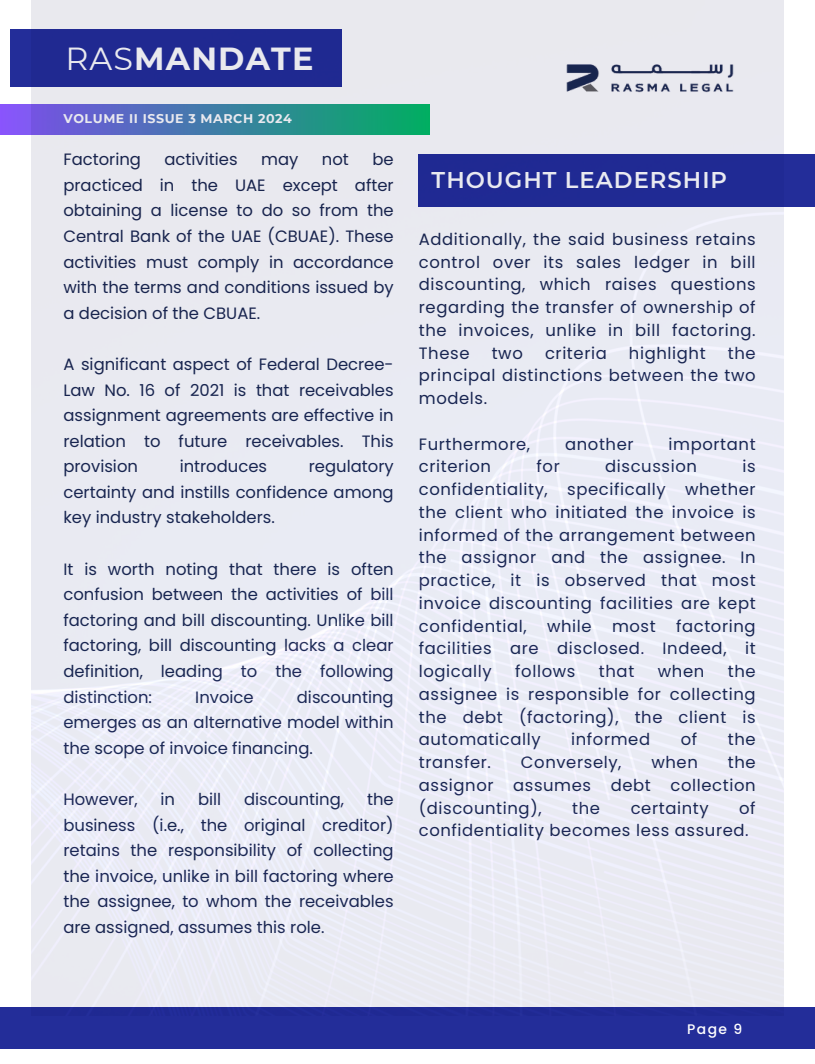
<style>
.page{position:relative;width:815px;height:1064px;background:#fff}
.page>*{position:absolute;margin:0;border:0;box-sizing:border-box;transform-origin:0 0}
.t1{font:700 31.88px "Montserrat";letter-spacing:.035em;color:#fff}
.t2{font:600 22.75px "Montserrat";letter-spacing:.045em;color:#fff}
.t3{font:16.38px/25.6px "Poppins";letter-spacing:.035em;color:#1b274e;text-align:justify}
.t4{font:16.38px "Poppins";color:#1b274e}
.t5{font:500 13.88px "Poppins";color:#fff}
.t6{font:700 12.62px "Montserrat";letter-spacing:.045em;color:#fff}
.s1{font-weight:400}
</style>
<div class="page">
<div style="left:0;top:1007px;width:815px;height:41px;background:#232d99"></div>
<div style="left:10px;top:30px;width:331px;height:57px;background:#232d99"></div>
<div style="left:419px;top:155px;width:396px;height:52px;background:#232d99"></div>
<div style="left:0;top:104px;width:429px;height:30px;background:#8558f7"></div>
<img style="left:32px;top:0;width:752px;height:1007px">
<h1 class="t1" style="left:65px;top:40px;width:249px"><span class="s1">RAS</span>MANDATE</h1>
<p class="t6" style="left:63px;top:111px;width:230px">VOLUME II ISSUE 3 MARCH 2024</p>
<p class="t4" style="left:63px;top:148px;width:79px">Factoring</p>
<p class="t4" style="left:164px;top:148px;width:75px">activities</p>
<p class="t3" style="left:261px;top:147px;width:39px">may</p>
<p class="t3" style="left:322px;top:147px;width:28px">not</p>
<p class="t3" style="left:63px;top:147px;width:332px;text-indent:309px">be practiced in the UAE except after obtaining a license to do so from the Central Bank of the UAE (CBUAE). These activities must comply in accordance with the terms and conditions issued by a decision of the CBUAE.</p>
<p class="t3" style="left:63px;top:351px;width:332px">A significant aspect of Federal Decree-Law No. 16 of 2021 is that receivables assignment agreements are effective in relation to future receivables. This provision</p>
<p class="t4" style="left:180px;top:455px;width:89px">introduces</p>
<p class="t3" style="left:63px;top:453px;width:332px;text-indent:245px">regulatory certainty and instills confidence among key industry stakeholders.</p>
<p class="t3" style="left:63px;top:556px;width:332px">It is worth noting that there is often confusion between the activities of bill factoring and bill discounting. Unlike bill factoring, bill discounting lacks a clear definition, leading to the following distinction:</p>
<p class="t3" style="left:63px;top:683px;width:332px;text-indent:233px">discounting emerges as an alternative model within the scope of invoice financing.</p>
<p class="t4" style="left:63px;top:787px;width:76px">However,</p>
<p class="t3" style="left:161px;top:786px;width:16px">in</p>
<p class="t3" style="left:198px;top:786px;width:25px">bill</p>
<p class="t4" style="left:244px;top:787px;width:102px">discounting,</p>
<p class="t4" style="left:195px;top:685px;width:60px">Invoice</p>
<p class="t3" style="left:63px;top:786px;width:332px;text-indent:303px">the business (i.e., the original creditor) retains the responsibility of collecting the invoice, unlike in bill factoring where the assignee, to whom the receivables are assigned, assumes this role.</p>
<h2 class="t2" style="left:431px;top:166px;width:297px">THOUGHT LEADERSHIP</h2>
<p class="t3" style="left:419px;top:228px;width:338px;line-height:22.8px">Additionally, the said business retains control over its sales ledger in bill discounting, which raises questions regarding the transfer of ownership of the invoices, unlike in bill factoring.<br>These</p>
<p class="t3" style="left:492px;top:340px;width:33px">two</p>
<p class="t3" style="left:545px;top:340px;width:63px">criteria</p>
<p class="t3" style="left:629px;top:340px;width:78px">highlight</p>
<p class="t3" style="left:419px;top:341px;width:338px;line-height:22.8px;text-indent:309px">the principal distinctions between the two models.</p>
<p class="t3" style="left:419px;top:431px;width:113px">Furthermore,</p>
<p class="t3" style="left:565px;top:431px;width:70px">another</p>
<p class="t3" style="left:668px;top:431px;width:89px">important</p>
<p class="t3" style="left:419px;top:453px;width:74px">criterion</p>
<p class="t3" style="left:536px;top:453px;width:25px">for</p>
<p class="t3" style="left:605px;top:453px;width:93px">discussion</p>
<p class="t3" style="left:419px;top:455px;width:338px;line-height:22.8px;text-indent:324px">is confidentiality, specifically whether the client who initiated the invoice is informed of the arrangement between the assignor and the assignee. In practice, it is observed that most invoice discounting facilities are kept confidential, while most factoring facilities are disclosed. Indeed, it logically</p>
<p class="t3" style="left:515px;top:658px;width:62px">follows</p>
<p class="t3" style="left:599px;top:658px;width:37px">that</p>
<p class="t3" style="left:658px;top:658px;width:48px">when</p>
<p class="t3" style="left:419px;top:659px;width:338px;line-height:22.8px;text-indent:309px">the assignee is responsible for collecting the debt (factoring), the client is automatically</p>
<p class="t3" style="left:571px;top:726px;width:80px">informed</p>
<p class="t3" style="left:680px;top:726px;width:18px">of</p>
<p class="t3" style="left:728px;top:726px;width:29px">the</p>
<p class="t3" style="left:419px;top:749px;width:74px">transfer.</p>
<p class="t3" style="left:521px;top:749px;width:102px">Conversely,</p>
<p class="t3" style="left:651px;top:749px;width:48px">when</p>
<p class="t3" style="left:419px;top:750px;width:338px;line-height:22.8px;text-indent:309px">the assignor assumes debt collection (discounting),</p>
<p class="t3" style="left:419px;top:796px;width:338px;line-height:22.8px;text-indent:320px">of confidentiality becomes less assured.</p>
<p class="t3" style="left:572px;top:794px;width:29px">the</p>
<p class="t3" style="left:630px;top:794px;width:79px">certainty</p>
<p class="t5" style="left:687px;top:1018px;width:57px">Page 9</p>
</div>
